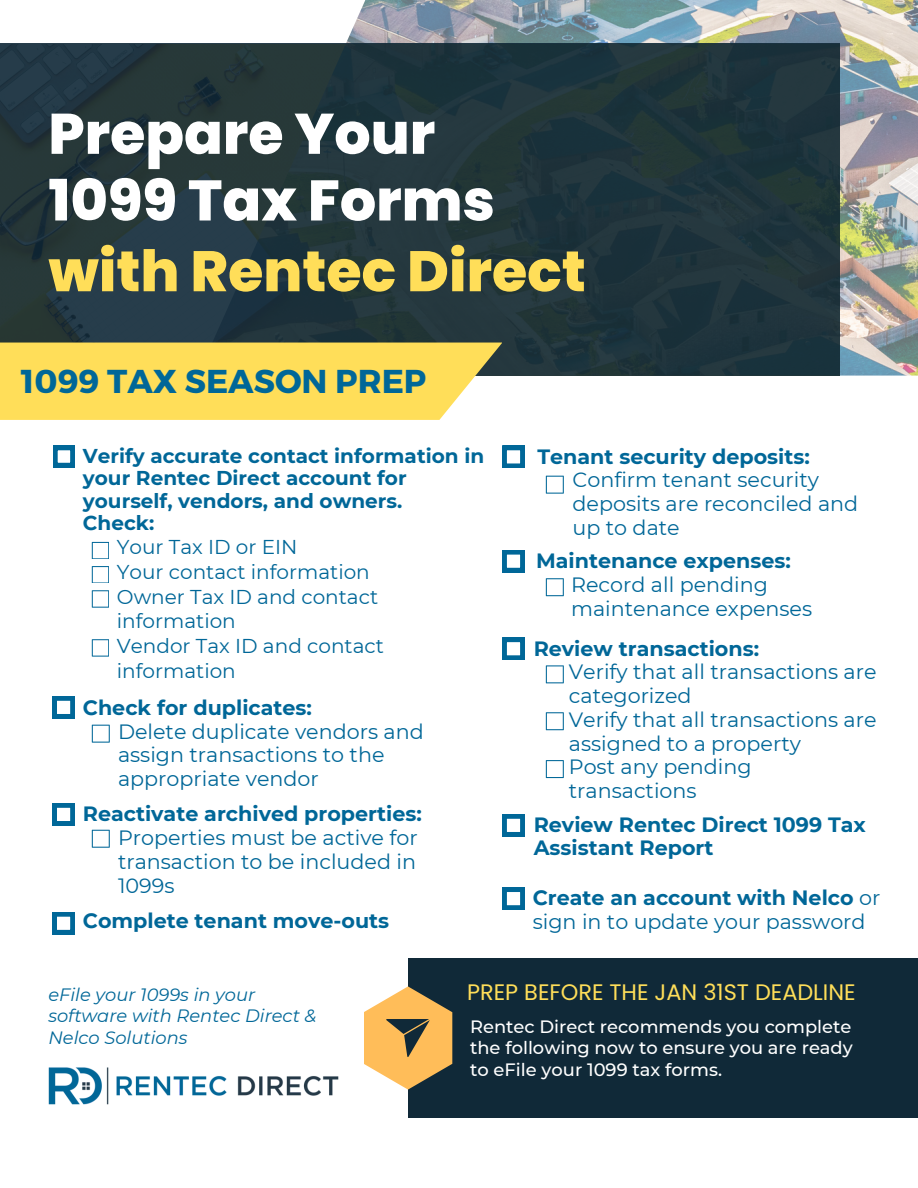
<style>
.page{position:relative;width:918px;height:1188px;background:#fff}
.page>*{position:absolute;margin:0;border:0;box-sizing:border-box;transform-origin:0 0}
.t1{font:800 57px "Poppins";color:#fff}
.t2{font:800 57px "Poppins";color:#ffde59}
.t3{font:700 33px "Montserrat";color:#006798}
.t4{font:22.35px "Poppins";color:#ffde59}
.t5{font:20.7px/23.7px "Montserrat";color:#006798}
.t6{font:700 20.7px/23.7px "Montserrat";color:#006798}
.t7{font:19.95px/24.8px "Montserrat";color:#006798}
.t8{font:700 19.95px/22.5px "Montserrat";color:#006798}
.t9{font:500 17.85px/21.3px "Montserrat";color:#fff;text-align:justify}
.t10{font:italic 17.85px/21.3px "Montserrat";color:#006798}
.s1{font-weight:700}
</style>
<div class="page">
<img style="left:346px;top:0;width:572px;height:376px">
<div style="left:0;top:43px;width:840px;height:333px;background:linear-gradient(to right,#25383e,#1e333a)"></div>
<svg style="left:0;top:343px;width:502px;height:77px;background:#fcdd61"></svg>
<svg style="left:52px;top:696px;width:23px;height:22px"></svg>
<svg style="left:52px;top:803px;width:23px;height:23px"></svg>
<svg style="left:52px;top:912px;width:23px;height:22px"></svg>
<svg style="left:502px;top:814px;width:23px;height:22px"></svg>
<svg style="left:53px;top:446px;width:22px;height:21px"></svg>
<svg style="left:92px;top:725px;width:18px;height:18px"></svg>
<svg style="left:92px;top:830px;width:18px;height:18px"></svg>
<svg style="left:502px;top:446px;width:23px;height:22px"></svg>
<svg style="left:502px;top:550px;width:23px;height:22px"></svg>
<svg style="left:502px;top:638px;width:23px;height:22px"></svg>
<svg style="left:546px;top:476px;width:18px;height:18px"></svg>
<svg style="left:546px;top:578px;width:18px;height:18px"></svg>
<svg style="left:546px;top:665px;width:18px;height:18px"></svg>
<svg style="left:546px;top:712px;width:18px;height:18px"></svg>
<svg style="left:546px;top:760px;width:18px;height:18px"></svg>
<svg style="left:92px;top:566px;width:17px;height:17px"></svg>
<svg style="left:92px;top:542px;width:17px;height:17px"></svg>
<svg style="left:92px;top:590px;width:17px;height:17px"></svg>
<svg style="left:92px;top:639px;width:17px;height:17px"></svg>
<div style="left:408px;top:958px;width:510px;height:160px;background:#102938"></div>
<svg style="left:364px;top:986px;width:88px;height:104px"></svg>
<img style="left:49px;top:1067px;width:289px;height:38px">
<svg style="left:502px;top:888px;width:23px;height:22px"></svg>
<p class="t1" style="left:48px;top:94px;width:388px">Prepare Your</p>
<p class="t1" style="left:48px;top:161px;width:448px">1099 Tax Forms</p>
<p class="t2" style="left:48px;top:231px;width:539px">with Rentec Direct</p>
<p class="t3" style="left:21px;top:360px;width:407px">1099 TAX SEASON PREP</p>
<p class="t8" style="left:83px;top:445px;width:403px">Verify accurate contact information in your Rentec Direct account for yourself, vendors, and owners.</p>
<p class="t8" style="left:83px;top:512px;width:73px">Check:</p>
<p class="t7" style="left:117px;top:535px;width:182px">Your Tax ID or EIN</p>
<p class="t7" style="left:117px;top:559px;width:254px">Your contact information</p>
<p class="t7" style="left:117px;top:584px;width:263px">Owner Tax ID and contact information</p>
<p class="t7" style="left:117px;top:634px;width:269px">Vendor Tax ID and contact information</p>
<p class="t6" style="left:83px;top:696px;width:231px">Check for duplicates:</p>
<p class="t5" style="left:118px;top:719px;width:307px">Delete duplicate vendors and assign transactions to the appropriate vendor</p>
<p class="t6" style="left:83px;top:802px;width:340px">Reactivate archived properties:</p>
<p class="t5" style="left:118px;top:826px;width:301px;text-align:justify">Properties must be active for transaction to be included in 1099s</p>
<p class="t6" style="left:83px;top:909px;width:308px">Complete tenant move-outs</p>
<p class="t6" style="left:537px;top:444px;width:274px">Tenant security deposits:</p>
<p class="t5" style="left:573px;top:468px;width:287px">Confirm tenant security deposits are reconciled and up to date</p>
<p class="t6" style="left:536px;top:549px;width:256px">Maintenance expenses:</p>
<p class="t5" style="left:571px;top:572px;width:243px">Record all pending maintenance expenses</p>
<p class="t6" style="left:534px;top:636px;width:227px">Review transactions:</p>
<p class="t5" style="left:569px;top:660px;width:309px">Verify that all transactions are categorized</p>
<p class="t5" style="left:569px;top:708px;width:309px">Verify that all transactions are assigned to a property</p>
<p class="t5" style="left:569px;top:755px;width:184px">Post any pending transactions</p>
<p class="t6" style="left:534px;top:812px;width:334px">Review Rentec Direct 1099 Tax<br>Assistant Report</p>
<p class="t5" style="left:533px;top:886px;width:349px"><span class="s1">Create an account with Nelco</span> or sign in to update your password</p>
<p class="t10" style="left:48px;top:984px;width:270px">eFile your 1099s in your software with Rentec Direct &amp;<br>Nelco Solutions</p>
<p class="t4" style="left:467px;top:977px;width:390px">PREP BEFORE THE JAN 31ST DEADLINE</p>
<p class="t9" style="left:470px;top:1016px;width:384px">Rentec Direct recommends you complete the following now to ensure you are ready to eFile your 1099 tax forms.</p>
</div>
